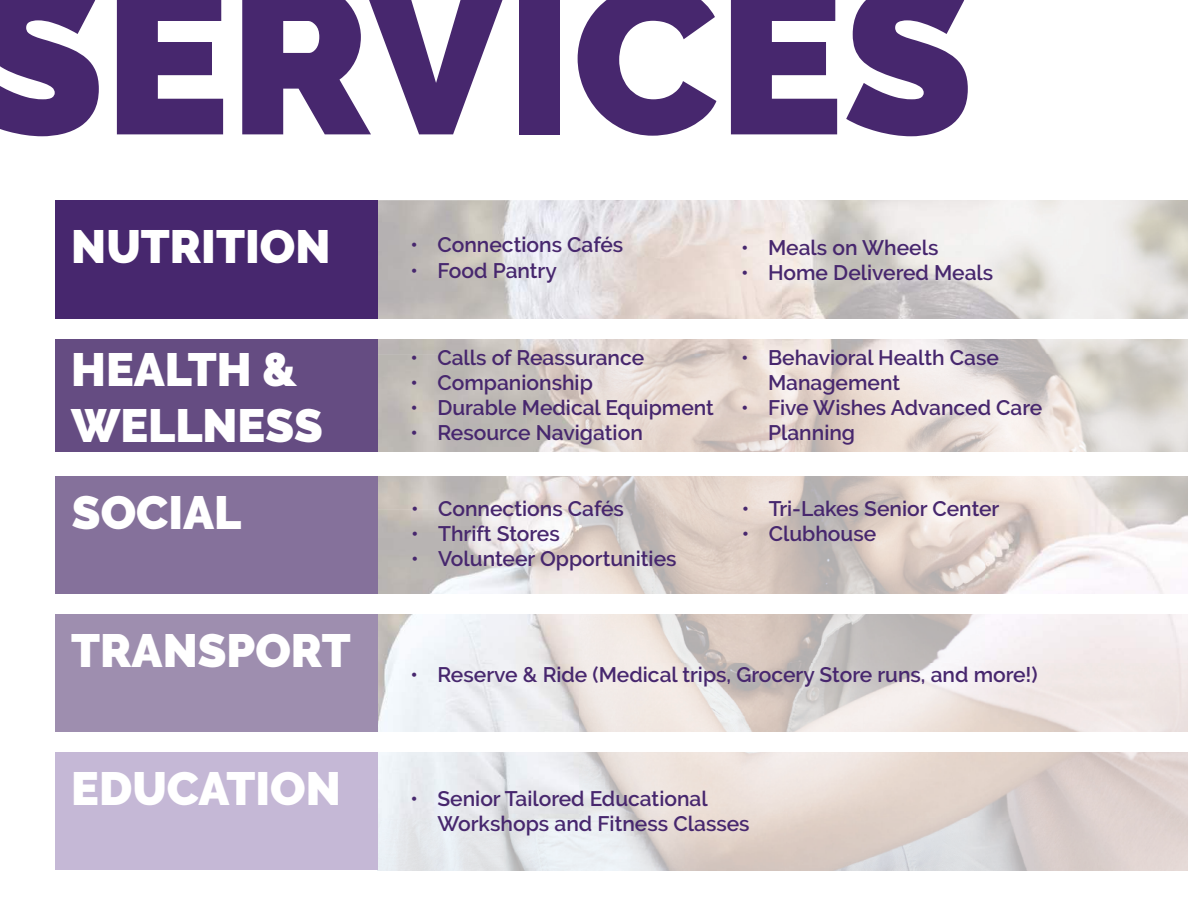
<style>
.page{position:relative;width:1188px;height:918px;background:#fff}
.page>*{position:absolute;margin:0;border:0;box-sizing:border-box;transform-origin:0 0}
.t1{font:900 210px "Raleway";color:#47276e}
.t2{font:900 46.5px/55.8px "Raleway";color:#fff}
.t3{font:600 21px/25.2px "Raleway";color:#47276e}
</style>
<div class="page">
<img style="left:377px;top:200px;width:811px;height:670px">
<div style="left:55px;top:200px;width:322px;height:118px;background:#47276e"></div>
<div style="left:55px;top:338px;width:322px;height:118px;background:#654c82"></div>
<img style="left:377px;top:338px;width:1px;height:118px">
<div style="left:55px;top:476px;width:322px;height:118px;background:#85719b"></div>
<img style="left:377px;top:476px;width:1px;height:118px">
<div style="left:55px;top:614px;width:322px;height:118px;background:#9e8eaf"></div>
<img style="left:377px;top:614px;width:1px;height:118px">
<div style="left:55px;top:752px;width:322px;height:118px;background:#c5b8d6"></div>
<div style="left:0;top:319px;width:1188px;height:19px;background:#fff"></div>
<div style="left:0;top:452px;width:1188px;height:24px;background:#fff"></div>
<div style="left:0;top:594px;width:1188px;height:19px;background:#fff"></div>
<div style="left:0;top:732px;width:1188px;height:19px;background:#fff"></div>
<h1 class="t1" style="left:-26px;top:-37px;width:1000px">SERVICES</h1>
<h2 class="t2" style="left:71px;top:221px;width:261px">NUTRITION</h2>
<h2 class="t2" style="left:71px;top:344px;width:253px">HEALTH &amp;<br>WELLNESS</h2>
<h2 class="t2" style="left:72px;top:488px;width:171px">SOCIAL</h2>
<h2 class="t2" style="left:71px;top:626px;width:281px">TRANSPORT</h2>
<h2 class="t2" style="left:71px;top:764px;width:271px">EDUCATION</h2>
<p class="t3" style="left:410px;top:234px;width:214px">ï Connections CafÈs ï Food Pantry</p>
<p class="t3" style="left:410px;top:347px;width:305px">ï Calls of Reassurance<br>ï Companionship<br>ï Durable Medical Equipment ï Resource Navigation</p>
<p class="t3" style="left:411px;top:498px;width:267px">ï Connections CafÈs<br>ï Thrift Stores<br>ï Volunteer Opportunities</p>
<p class="t3" style="left:741px;top:237px;width:254px">ï Meals on Wheels<br>ï Home Delivered Meals</p>
<p class="t3" style="left:741px;top:347px;width:259px">ï Behavioral Health Case</p>
<p class="t3" style="left:768px;top:372px;width:134px">Management</p>
<p class="t3" style="left:741px;top:397px;width:303px">ï Five Wishes Advanced Care</p>
<p class="t3" style="left:768px;top:422px;width:89px">Planning</p>
<p class="t3" style="left:742px;top:498px;width:259px">ï Tri-Lakes Senior Center ï Clubhouse</p>
<p class="t3" style="left:410px;top:664px;width:629px">ï Reserve &amp; Ride (Medical trips, Grocery Store runs, and more!)</p>
<p class="t3" style="left:437px;top:788px;width:314px;text-indent:-27px">ï Senior Tailored Educational<br>Workshops and Fitness Classes</p>
</div>
